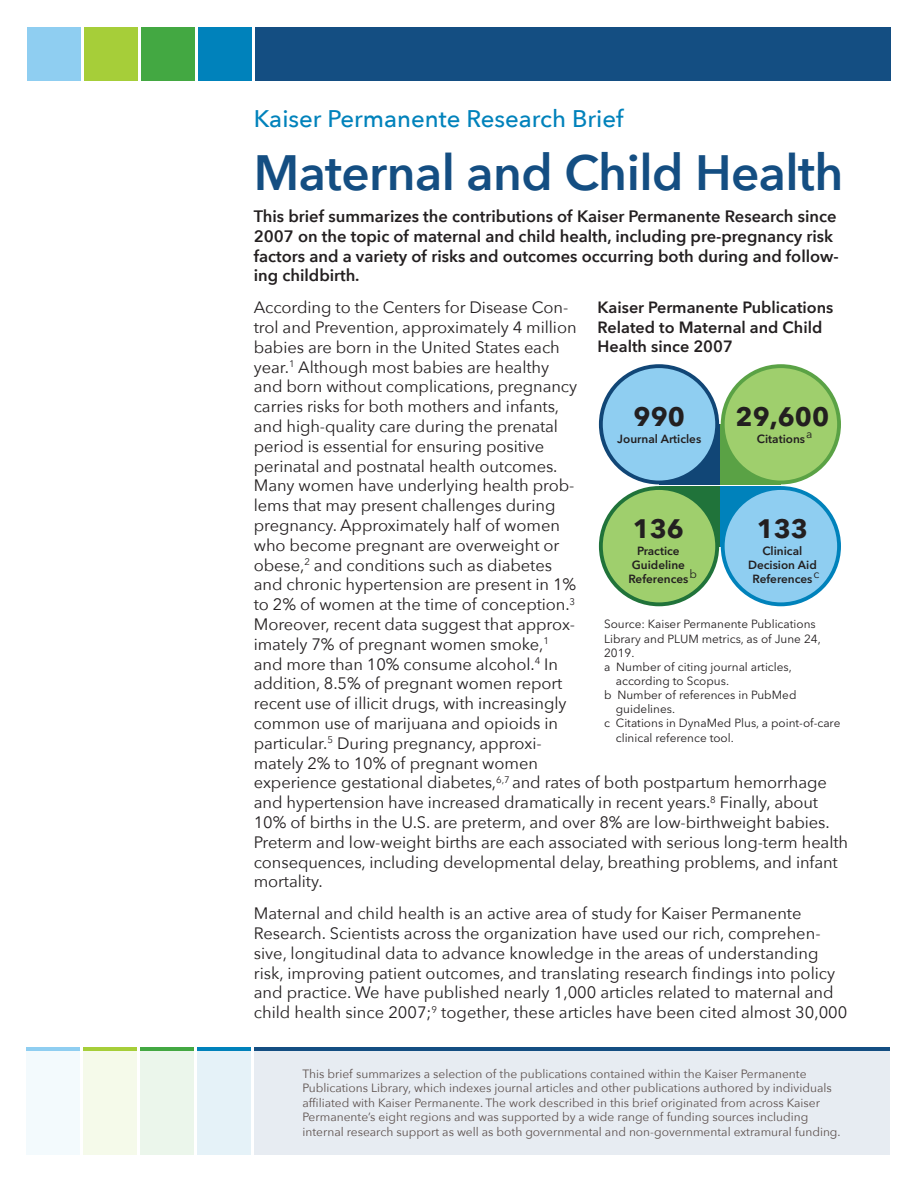
<style>
.page{position:relative;width:918px;height:1188px;background:#fff}
.page>*{position:absolute;margin:0;border:0;box-sizing:border-box;transform-origin:0 0}
.t1{font:600 49.5px "Avenir Next";letter-spacing:-.01em;color:#144e82}
.t2{font:700 26.55px "Avenir Next";color:#231f20}
.t3{font:500 24px "Avenir Next";color:#0082bb}
.Body_Text{font:16.5px/19.8px "Avenir Next";letter-spacing:-.005em;color:#231f20}
.Subhead_First_Page{font:600 16.5px/19.8px "Avenir Next";color:#231f20}
.t4{font:600 16.2px/19.5px "Avenir Next";color:#231f20}
.t5{font:12px/14.4px "Avenir Next";color:#5d514e}
.t6{font:11.85px/14.1px "Avenir Next";color:#231f20}
.t7{font:600 11.85px/14.1px "Avenir Next";color:#231f20}
</style>
<div class="page">
<div style="left:27px;top:27px;width:54px;height:54px;background:#8fcef1"></div>
<div style="left:84px;top:27px;width:54px;height:54px;background:#a6ce39"></div>
<div style="left:141px;top:27px;width:54px;height:54px;background:#43a842"></div>
<div style="left:198px;top:27px;width:54px;height:54px;background:#0082bb"></div>
<div style="left:255px;top:27px;width:636px;height:54px;background:#144e82"></div>
<svg style="left:254px;top:1047px;width:636px;height:5px;background:#3e6d98"></svg>
<svg style="left:26px;top:1047px;width:54px;height:5px"></svg>
<svg style="left:83px;top:1047px;width:54px;height:5px"></svg>
<svg style="left:140px;top:1047px;width:54px;height:5px"></svg>
<svg style="left:197px;top:1047px;width:54px;height:5px"></svg>
<svg style="left:26px;top:1052px;width:864px;height:103px;background:#e9eff2"></svg>
<div style="left:659px;top:424px;width:60px;height:60px;background:#114676"></div>
<svg style="left:599px;top:364px;width:120px;height:120px"></svg>
<div style="left:603px;top:368px;width:112px;height:113px;background:#8fcef1;border-radius:50%"></div>
<div style="left:721px;top:424px;width:60px;height:60px;background:#5aa245"></div>
<div style="left:721px;top:364px;width:120px;height:120px;background:#5aa245;border-radius:50%"></div>
<div style="left:725px;top:368px;width:112px;height:113px;background:#9fcf6d;border-radius:50%"></div>
<div style="left:659px;top:486px;width:60px;height:60px;background:#20733a"></div>
<svg style="left:599px;top:486px;width:120px;height:120px"></svg>
<div style="left:603px;top:490px;width:112px;height:112px;background:#9fcf6d;border-radius:50%"></div>
<div style="left:721px;top:486px;width:60px;height:60px;background:#0082bb"></div>
<svg style="left:721px;top:486px;width:120px;height:120px"></svg>
<div style="left:725px;top:490px;width:112px;height:112px;background:#8fcef1;border-radius:50%"></div>
<h1 class="t3" style="left:254px;top:98px;width:371px">Kaiser Permanente Research Brief</h1>
<h1 class="t1" style="left:254px;top:131px;width:591px">Maternal and Child Health</h1>
<p class="Subhead_First_Page" style="left:254px;top:206px;width:587px">This brief summarizes the contributions of Kaiser Permanente Research since 2007 on the topic of maternal and child health, including pre-pregnancy risk factors and a variety of risks and outcomes occurring both during and follow&shy;ing childbirth.</p>
<p class="Body_Text" style="left:254px;top:297px;width:596px">According to the Centers for Disease Con-<br>trol and Prevention, approximately 4 million<br>babies are born in the United States each<br>year.<sup>1</sup> Although most babies are healthy<br>and born without complications, pregnancy<br>carries risks for both mothers and infants,<br>and high-quality care during the prenatal<br>period is essential for ensuring positive<br>perinatal and postnatal health outcomes.<br>Many women have underlying health prob-<br>lems that may present challenges during<br>pregnancy. Approximately half of women<br>who become pregnant are overweight or<br>obese,<sup>2</sup> and conditions such as diabetes<br>and chronic hypertension are present in 1%<br>to 2% of women at the time of conception.<sup>3<br></sup>Moreover, recent data suggest that approx-<br>imately 7% of pregnant women smoke,<sup>1<br></sup>and more than 10% consume alcohol.<sup>4</sup> In<br>addition, 8.5% of pregnant women report<br>recent use of illicit drugs, with increasingly<br>common use of marijuana and opioids in<br>particular.<sup>5</sup> During pregnancy, approxi-<br>mately 2% to 10% of pregnant women<br>experience gestational diabetes,<sup>6,7</sup> and rates of both postpartum hemorrhage and hypertension have increased dramatically in recent years.<sup>8</sup> Finally, about 10% of births in the U.S. are preterm, and over 8% are low-birthweight babies.<br>Preterm and low-weight births are each associated with serious long-term health consequences, including developmental delay, breathing problems, and infant mortality.</p>
<p class="t4" style="left:598px;top:297px;width:237px">Kaiser Permanente Publications<br>Related to Maternal and Child<br>Health since 2007</p>
<p class="t2" style="left:634px;top:394px;width:53px">990</p>
<p class="t7" style="left:617px;top:431px;width:85px">Journal Articles</p>
<p class="t2" style="left:736px;top:394px;width:95px">29,600</p>
<p class="t7" style="left:757px;top:431px;width:57px">Citations<sup>a</sup></p>
<p class="t2" style="left:757px;top:506px;width:53px">133</p>
<p class="t7" style="left:748px;top:543px;width:73px;text-align:center">Clinical<br>Decision Aid<br>References<sup>c</sup></p>
<p class="t6" style="left:604px;top:617px;width:218px">Source: Kaiser Permanente Publications<br>Library and PLUM metrics, as of June 24,<br>2019.</p>
<p class="t6" style="left:616px;top:659px;width:178px;text-indent:-12px">a Number of citing journal articles, according to Scopus.</p>
<p class="t6" style="left:616px;top:688px;width:182px;text-indent:-12px">b Number of references in PubMed guidelines.</p>
<p class="t6" style="left:616px;top:716px;width:226px;text-indent:-12px">c Citations in DynaMed Plus, a point-of-care clinical reference tool.</p>
<p class="t2" style="left:633px;top:506px;width:53px">136</p>
<p class="t7" style="left:628px;top:543px;width:70px;text-indent:9px">Practice<br>Guideline<br>References<sup>b</sup></p>
<p class="Body_Text" style="left:254px;top:903px;width:595px">Maternal and child health is an active area of study for Kaiser Permanente Research. Scientists across the organization have used our rich, comprehen&shy;sive, longitudinal data to advance knowledge in the areas of understanding risk, improving patient outcomes, and translating research findings into policy and practice. We have published nearly 1,000 articles related to maternal and child health since 2007;<sup>9</sup> together, these articles have been cited almost 30,000</p>
<p class="t5" style="left:302px;top:1066px;width:540px">This brief summarizes a selection of the publications contained within the Kaiser Permanente Publications Library, which indexes journal articles and other publications authored by individuals affiliated with Kaiser Permanente. The work described in this brief originated from across Kaiser Permanente’s eight regions and was supported by a wide range of funding sources including internal research support as well as both governmental and non-governmental extramural funding.</p>
</div>
